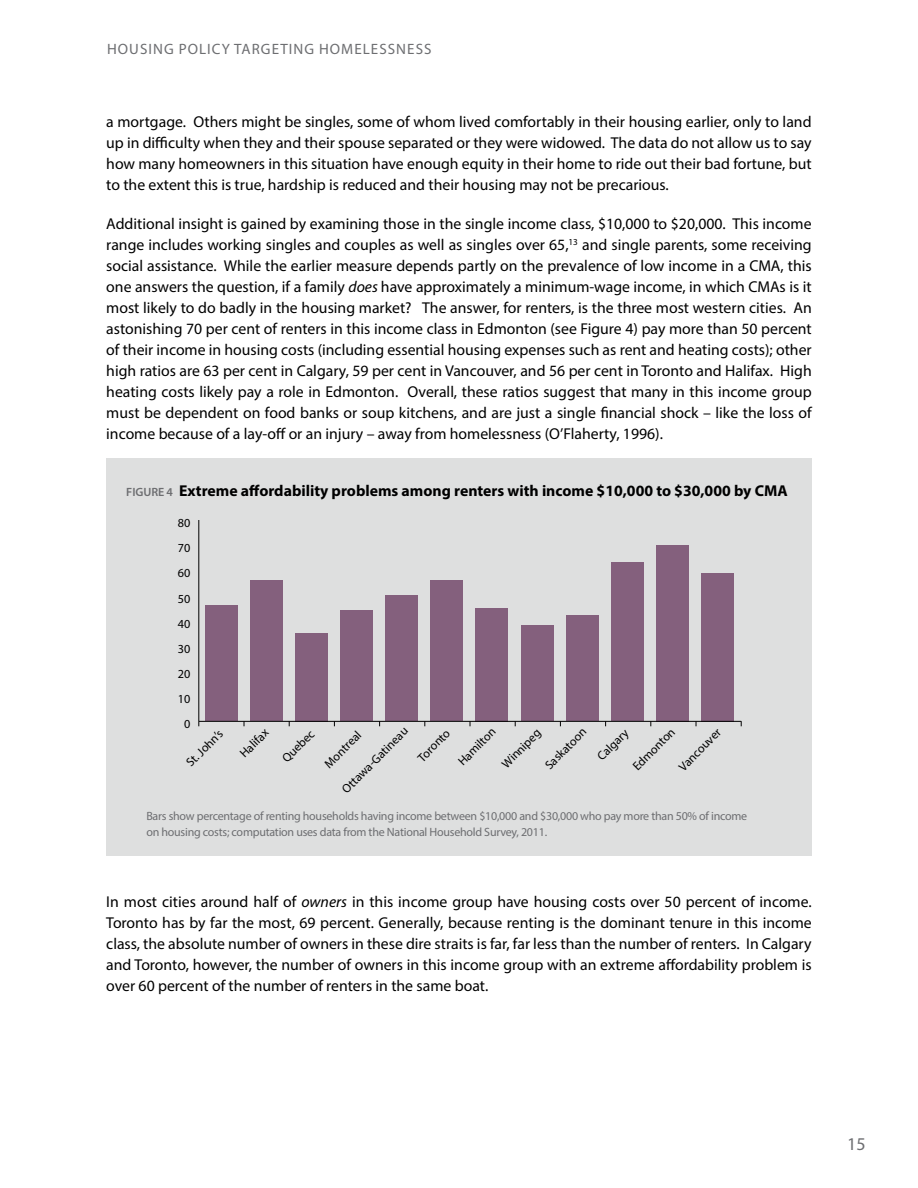
<style>
.page{position:relative;width:918px;height:1188px;background:#fff}
.page>*{position:absolute;margin:0;border:0;box-sizing:border-box;transform-origin:0 0}
.t1{font:18px "Myriad Pro";color:#6d6e71}
.t2{font:15.75px/21px "Myriad Pro";color:#000;text-align:justify}
.t3{font:700 15.75px "Myriad Pro";color:#000}
.t4{font:15px "Myriad Pro";letter-spacing:.07em;color:#6d6e71}
.t5{font:12.3px "Myriad Pro";color:#000}
.t6{font:12px/16.5px "Myriad Pro";letter-spacing:-.02em;color:#6d6e71}
.s1{font-style:italic}
.s2{font-weight:600;font-size:12px;color:#6d6e71}
</style>
<div class="page">
<div style="left:106px;top:458px;width:706px;height:398px;background:#dedfdf"></div>
<hr style="left:199px;top:520px;width:1px;height:201px;background:#000">
<div style="left:205px;top:606px;width:33px;height:115px;background:#84607d"></div>
<div style="left:250px;top:580px;width:33px;height:141px;background:#84607d"></div>
<div style="left:295px;top:633px;width:33px;height:88px;background:#84607d"></div>
<div style="left:340px;top:611px;width:33px;height:110px;background:#84607d"></div>
<div style="left:386px;top:595px;width:32px;height:126px;background:#84607d"></div>
<div style="left:431px;top:580px;width:32px;height:141px;background:#84607d"></div>
<div style="left:476px;top:608px;width:32px;height:113px;background:#84607d"></div>
<div style="left:521px;top:626px;width:32px;height:95px;background:#84607d"></div>
<div style="left:566px;top:616px;width:32px;height:105px;background:#84607d"></div>
<div style="left:611px;top:563px;width:32px;height:158px;background:#84607d"></div>
<div style="left:656px;top:545px;width:33px;height:176px;background:#84607d"></div>
<div style="left:701px;top:573px;width:33px;height:148px;background:#84607d"></div>
<hr style="left:199px;top:721px;width:542px;height:1px;background:#000">
<p class="t4" style="left:107px;top:39px;width:326px">HOUSING POLICY TARGETING HOMELESSNESS</p>
<p class="t2" style="left:106px;top:111px;width:707px">a mortgage. Others might be singles, some of whom lived comfortably in their housing earlier, only to land up in difficulty when they and their spouse separated or they were widowed. The data do not allow us to say how many homeowners in this situation have enough equity in their home to ride out their bad fortune, but to the extent this is true, hardship is reduced and their housing may not be precarious.</p>
<p class="t2" style="left:106px;top:213px;width:707px">Additional insight is gained by examining those in the single income class, $10,000 to $20,000. This income range includes working singles and couples as well as singles over 65,<sup>13</sup> and single parents, some receiving social assistance. While the earlier measure depends partly on the prevalence of low income in a CMA, this one answers the question, if a family <span class="s1">does</span> have approximately a minimum-wage income, in which CMAs is it most likely to do badly in the housing market? The answer, for renters, is the three most western cities. An astonishing 70 per cent of renters in this income class in Edmonton (see Figure 4) pay more than 50 percent of their income in housing costs (including essential housing expenses such as rent and heating costs); other high ratios are 63 per cent in Calgary, 59 per cent in Vancouver, and 56 per cent in Toronto and Halifax. High heating costs likely pay a role in Edmonton. Overall, these ratios suggest that many in this income group must be dependent on food banks or soup kitchens, and are just a single financial shock – like the loss of income because of a lay-off or an injury – away from homelessness (O’Flaherty, 1996).</p>
<p class="t3" style="left:126px;top:480px;width:663px"><span class="s2">FIGURE 4</span> Extreme affordability problems among renters with income $10,000 to $30,000 by CMA</p>
<p class="t5" style="left:178px;top:515px;width:14px">80</p>
<p class="t5" style="left:178px;top:541px;width:14px">70</p>
<p class="t5" style="left:178px;top:566px;width:14px">60</p>
<p class="t5" style="left:178px;top:591px;width:14px">50</p>
<p class="t5" style="left:178px;top:616px;width:14px">40</p>
<p class="t5" style="left:178px;top:641px;width:14px">30</p>
<p class="t5" style="left:178px;top:666px;width:14px">20</p>
<p class="t5" style="left:178px;top:691px;width:14px">10</p>
<p class="t5" style="left:184px;top:717px;width:8px">0</p>
<p class="t5" style="left:339px;top:786px;width:89px;rotate:-45deg">Ottawa-Gatineau</p>
<p class="t5" style="left:414px;top:754px;width:42px;rotate:-45deg">Toronto</p>
<p class="t5" style="left:455px;top:758px;width:49px;rotate:-45deg">Hamilton</p>
<p class="t5" style="left:498px;top:760px;width:51px;rotate:-45deg">Winnipeg</p>
<p class="t5" style="left:542px;top:762px;width:55px;rotate:-45deg">Saskatoon</p>
<p class="t5" style="left:594px;top:753px;width:40px;rotate:-45deg">Calgary</p>
<p class="t5" style="left:629px;top:763px;width:56px;rotate:-45deg">Edmonton</p>
<p class="t5" style="left:675px;top:763px;width:56px;rotate:-45deg">Vancouver</p>
<p class="t5" style="left:183px;top:759px;width:48px;rotate:-45deg">St. John’s</p>
<p class="t5" style="left:237px;top:750px;width:36px;rotate:-45deg">Halifax</p>
<p class="t5" style="left:279px;top:755px;width:42px;rotate:-45deg">Quebec</p>
<p class="t5" style="left:321px;top:760px;width:48px;rotate:-45deg">Montreal</p>
<p class="t6" style="left:146px;top:807px;width:602px">Bars show percentage of renting households having income between $10,000 and $30,000 who pay more than 50% of income on housing costs; computation uses data from the National Household Survey, 2011.</p>
<p class="t2" style="left:106px;top:891px;width:707px">In most cities around half of <span class="s1">owners</span> in this income group have housing costs over 50 percent of income.<br>Toronto has by far the most, 69 percent. Generally, because renting is the dominant tenure in this income class, the absolute number of owners in these dire straits is far, far less than the number of renters. In Calgary and Toronto, however, the number of owners in this income group with an extreme affordability problem is over 60 percent of the number of renters in the same boat.</p>
<p class="t1" style="left:847px;top:1132px;width:20px">15</p>
</div>
